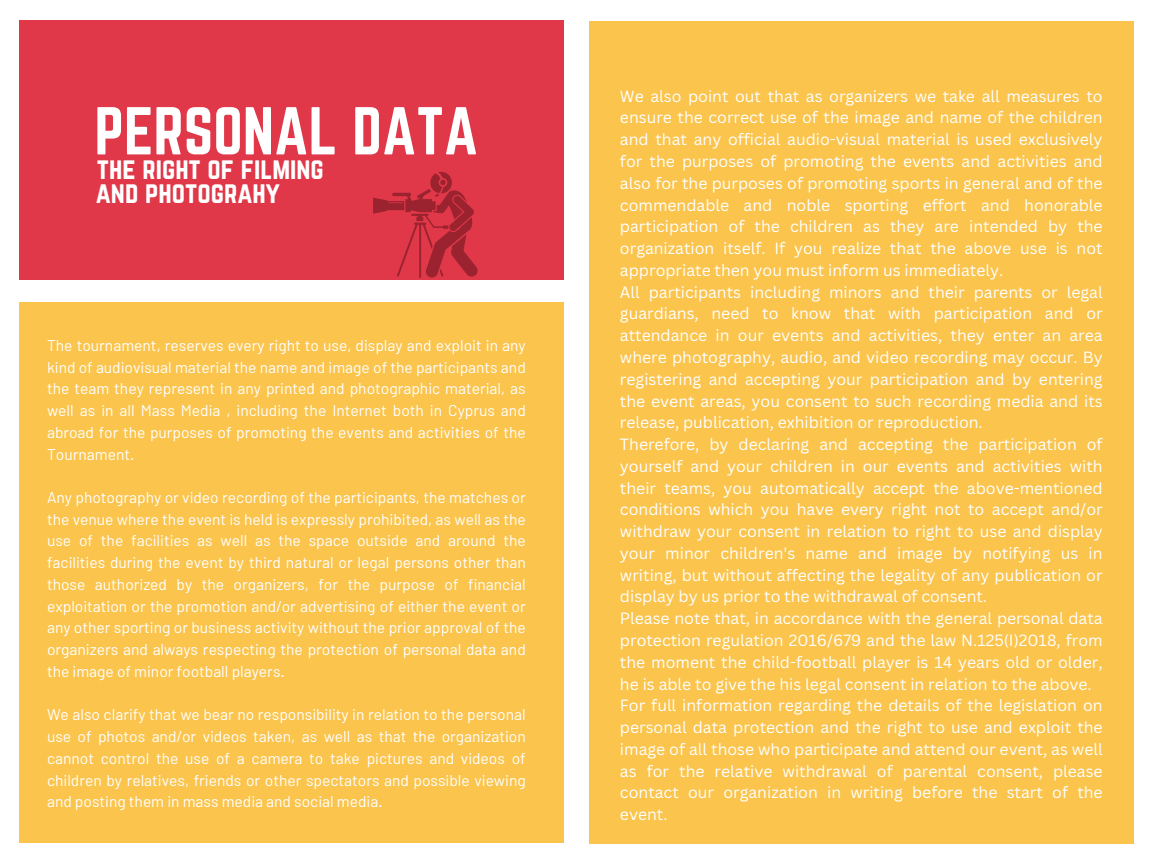
<style>
.page{position:relative;width:1152px;height:864px;background:#fff}
.page>*{position:absolute;margin:0;border:0;box-sizing:border-box;transform-origin:0 0}
.t1{font:59.1px "Norwester";color:#fff}
.t2{font:26.7px "Norwester";color:#fff}
.t3{font:26.55px "Norwester";color:#fff}
.t4{font:15.75px/21.8px "Canva Sans";color:#fff;text-align:justify}
.t5{font:15.6px/21.8px "Barlow";color:#fff;text-align:justify}
</style>
<div class="page">
<div style="left:19px;top:21px;width:544px;height:259px;background:#e03849"></div>
<div style="left:19px;top:302px;width:544px;height:541px;background:#fbc44d"></div>
<div style="left:589px;top:21px;width:545px;height:822px;background:#fbc44d"></div>
<svg style="left:373px;top:171px;width:105px;height:107px"></svg>
<h1 class="t1" style="left:94px;top:95px;width:385px">PERSONAL DATA</h1>
<h2 class="t3" style="left:97px;top:152px;width:228px">the right of filming</h2>
<p class="t2" style="left:96px;top:176px;width:186px">and photograhy</p>
<h2 class="t5" style="left:47px;top:334px;width:480px">The tournament, reserves every right to use, display and exploit in any kind of audiovisual material the name and image of the participants and the team they represent in any printed and photographic material, as well as in all Mass Media , including the Internet both in Cyprus and abroad for the purposes of promoting the events and activities of the Tournament.</h2>
<p class="t5" style="left:47px;top:486px;width:480px">Any photography or video recording of the participants, the matches or the venue where the event is held is expressly prohibited, as well as the use of the facilities as well as the space outside and around the facilities during the event by third natural or legal persons other than those authorized by the organizers, for the purpose of financial exploitation or the promotion and/or advertising of either the event or any other sporting or business activity without the prior approval of the organizers and always respecting the protection of personal data and the image of minor football players.</p>
<p class="t5" style="left:47px;top:703px;width:480px">We also clarify that we bear no responsibility in relation to the personal use of photos and/or videos taken, as well as that the organization cannot control the use of a camera to take pictures and videos of children by relatives, friends or other spectators and possible viewing and posting them in mass media and social media.</p>
<p class="t4" style="left:620px;top:85px;width:484px">We also point out that as organizers we take all measures to ensure the correct use of the image and name of the children and that any official audio-visual material is used exclusively for the purposes of promoting the events and activities and also for the purposes of promoting sports in general and of the commendable and noble sporting effort and honorable participation of the children as they are intended by the organization itself. If you realize that the above use is not appropriate then you must inform us immediately.</p>
<p class="t4" style="left:620px;top:281px;width:484px">All participants including minors and their parents or legal guardians, need to know that with participation and or attendance in our events and activities, they enter an area where photography, audio, and video recording may occur. By registering and accepting your participation and by entering the event areas, you consent to such recording media and its release, publication, exhibition or reproduction.</p>
<p class="t4" style="left:620px;top:433px;width:484px">Therefore, by declaring and accepting the participation of yourself and your children in our events and activities with their teams, you automatically accept the above-mentioned conditions which you have every right not to accept and/or withdraw your consent in relation to right to use and display your minor children's name and image by notifying us in writing, but without affecting the legality of any publication or display by us prior to the withdrawal of consent.</p>
<p class="t4" style="left:620px;top:607px;width:484px">Please note that, in accordance with the general personal data protection regulation 2016/679 and the law N.125(I)2018, from the moment the child-football player is 14 years old or older, he is able to give the his legal consent in relation to the above.</p>
<p class="t4" style="left:620px;top:694px;width:484px">For full information regarding the details of the legislation on personal data protection and the right to use and exploit the image of all those who participate and attend our event, as well as for the relative withdrawal of parental consent, please contact our organization in writing before the start of the event.</p>
</div>
